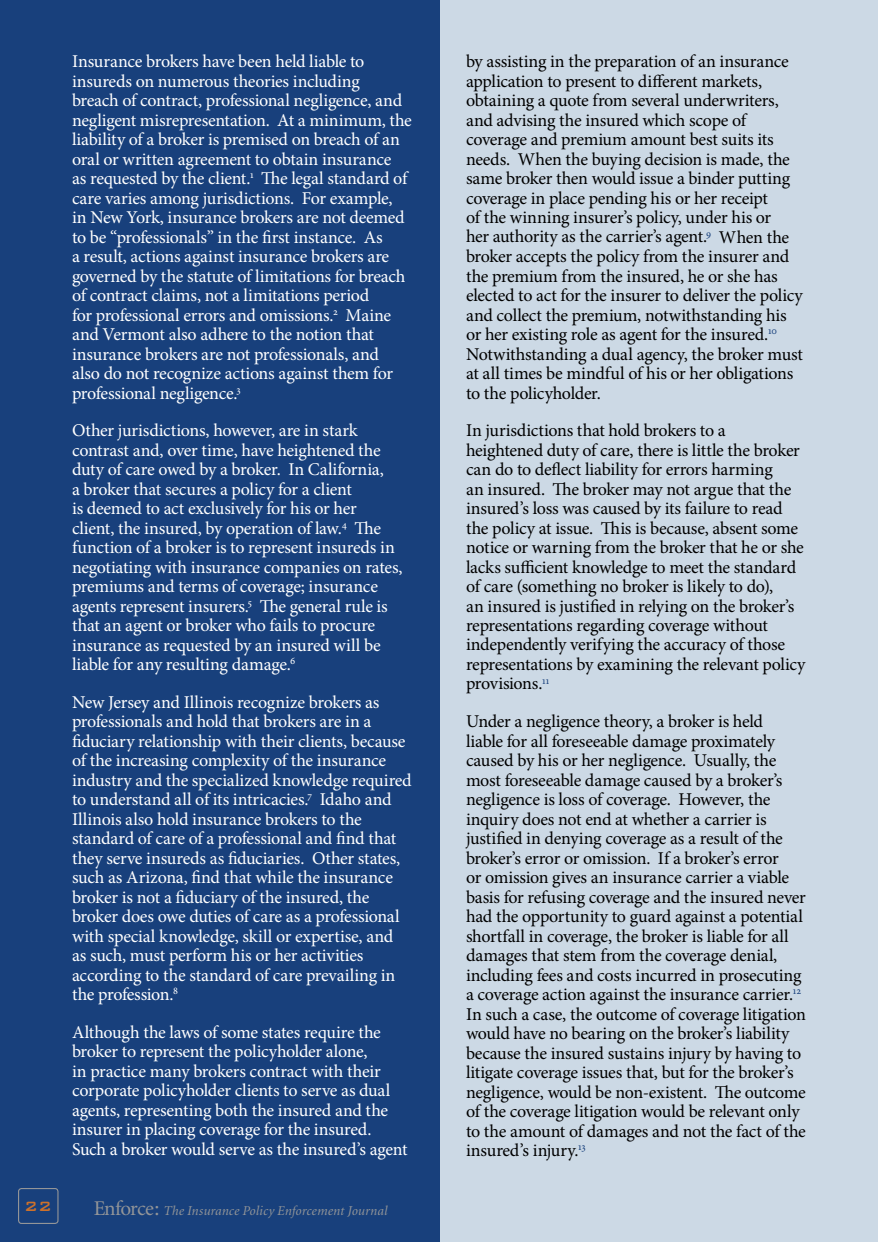
<style>
.page{position:relative;width:878px;height:1242px;background:#ccd9e5}
.page>*{position:absolute;margin:0;border:0;box-sizing:border-box;transform-origin:0 0}
.t1{font:18px/19.5px "Minion Pro";letter-spacing:-.015em;color:#000}
.t2{font:18px/19.5px "Minion Pro";letter-spacing:-.015em;color:#fff}
.t3{font:500 18px "Bank Gothic BT";color:#cd712b}
.t4{font:italic 13.5px "Minion";letter-spacing:.01em;color:#939598}
.s1{font-style:normal;font-size:21px}
</style>
<div class="page">
<div style="left:0;top:0;width:440px;height:1242px;background:#18407c"></div>
<div style="left:18px;top:1188px;width:40px;height:36px;border:1px solid #939598;border-radius:3px"></div>
<p class="t2" style="left:72px;top:52px;width:341px">Insurance brokers have been held liable to insureds on numerous theories including<br>breach of contract, professional negligence, and negligent misrepresentation. At a minimum, the liability of a broker is premised on breach of an oral or written agreement to obtain insurance<br>as requested by the client.<sup>1</sup> The legal standard of care varies among jurisdictions. For example,<br>in New York, insurance brokers are not deemed to be “professionals” in the first instance. As<br>a result, actions against insurance brokers are governed by the statute of limitations for breach of contract claims, not a limitations period<br>for professional errors and omissions.<sup>2</sup> Maine and Vermont also adhere to the notion that insurance brokers are not professionals, and<br>also do not recognize actions against them for professional negligence.<sup>3</sup></p>
<p class="t2" style="left:72px;top:421px;width:332px">Other jurisdictions, however, are in stark contrast and, over time, have heightened the duty of care owed by a broker. In California,<br>a broker that secures a policy for a client<br>is deemed to act exclusively for his or her client, the insured, by operation of law.<sup>4</sup> The function of a broker is to represent insureds in negotiating with insurance companies on rates, premiums and terms of coverage; insurance agents represent insurers.<sup>5</sup> The general rule is that an agent or broker who fails to procure insurance as requested by an insured will be liable for any resulting damage.<sup>6</sup></p>
<p class="t2" style="left:72px;top:692px;width:341px">New Jersey and Illinois recognize brokers as professionals and hold that brokers are in a fiduciary relationship with their clients, because of the increasing complexity of the insurance industry and the specialized knowledge required to understand all of its intricacies.<sup>7</sup> Idaho and Illinois also hold insurance brokers to the standard of care of a professional and find that they serve insureds as fiduciaries. Other states, such as Arizona, find that while the insurance broker is not a fiduciary of the insured, the broker does owe duties of care as a professional with special knowledge, skill or expertise, and as such, must perform his or her activities according to the standard of care prevailing in the profession.<sup>8</sup></p>
<p class="t2" style="left:72px;top:1022px;width:337px">Although the laws of some states require the broker to represent the policyholder alone,<br>in practice many brokers contract with their corporate policyholder clients to serve as dual agents, representing both the insured and the insurer in placing coverage for the insured.<br>Such a broker would serve as the insured’s agent</p>
<p class="t3" style="left:24px;top:1196px;width:29px">22</p>
<p class="t4" style="left:94px;top:1204px;width:295px"><span class="s1">Enforce:</span> The Insurance Policy Enforcement Journal</p>
<p class="t1" style="left:466px;top:52px;width:338px">by assisting in the preparation of an insurance application to present to different markets, obtaining a quote from several underwriters, and advising the insured which scope of coverage and premium amount best suits its needs. When the buying decision is made, the same broker then would issue a binder putting coverage in place pending his or her receipt<br>of the winning insurer’s policy, under his or<br>her authority as the carrier’s agent.<sup>9</sup> When the broker accepts the policy from the insurer and the premium from the insured, he or she has elected to act for the insurer to deliver the policy and collect the premium, notwithstanding his or her existing role as agent for the insured.<sup>10<br></sup>Notwithstanding a dual agency, the broker must at all times be mindful of his or her obligations to the policyholder.</p>
<p class="t1" style="left:466px;top:421px;width:341px">In jurisdictions that hold brokers to a heightened duty of care, there is little the broker can do to deflect liability for errors harming<br>an insured. The broker may not argue that the insured’s loss was caused by its failure to read the policy at issue. This is because, absent some notice or warning from the broker that he or she lacks sufficient knowledge to meet the standard of care (something no broker is likely to do),<br>an insured is justified in relying on the broker’s representations regarding coverage without independently verifying the accuracy of those representations by examining the relevant policy provisions.<sup>11</sup></p>
<p class="t1" style="left:466px;top:712px;width:341px">Under a negligence theory, a broker is held<br>liable for all foreseeable damage proximately caused by his or her negligence. Usually, the most foreseeable damage caused by a broker’s negligence is loss of coverage. However, the inquiry does not end at whether a carrier is justified in denying coverage as a result of the broker’s error or omission. If a broker’s error<br>or omission gives an insurance carrier a viable basis for refusing coverage and the insured never had the opportunity to guard against a potential shortfall in coverage, the broker is liable for all damages that stem from the coverage denial, including fees and costs incurred in prosecuting a coverage action against the insurance carrier.<sup>12<br></sup>In such a case, the outcome of coverage litigation would have no bearing on the broker’s liability because the insured sustains injury by having to litigate coverage issues that, but for the broker’s negligence, would be non-existent. The outcome of the coverage litigation would be relevant only to the amount of damages and not the fact of the insured’s injury.<sup>13</sup></p>
</div>
